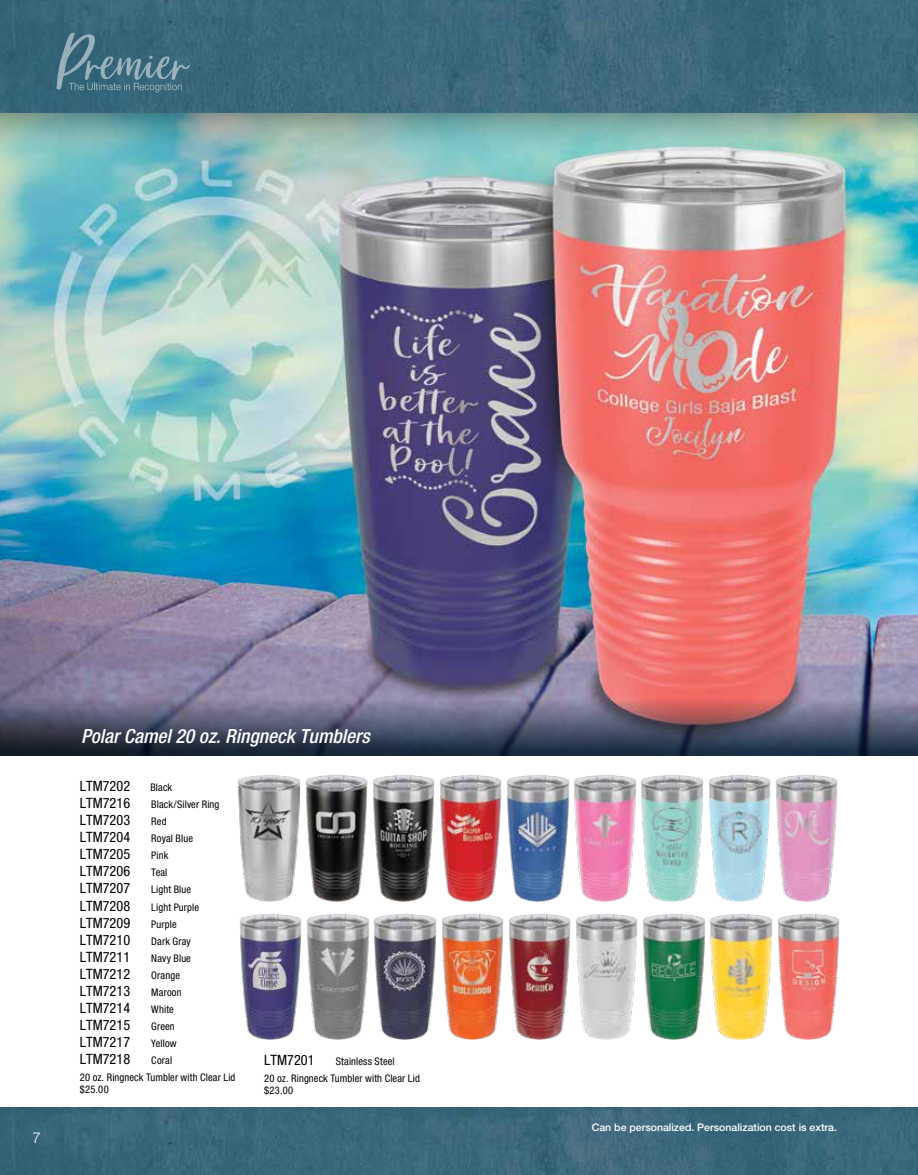
<style>
.page{position:relative;width:918px;height:1175px;background:#fff}
.page>*{position:absolute;margin:0;border:0;box-sizing:border-box;transform-origin:0 0}
.t1{font:italic 500 condensed 19.5px "Helvetica Neue LT Std";color:#fff}
.t2{font:300 15px "Helvetica Neue LT Std";color:#fff}
.t3{font:condensed 14.25px "Helvetica Neue LT Std";color:#000}
.t4{font:condensed 10.5px/16.5px "Helvetica Neue LT Std";letter-spacing:.015em;color:#000}
.t5{font:500 10.5px "Helvetica Neue LT Std";color:#fff}
</style>
<div class="page">
<img style="left:0;top:159px;width:918px;height:491px">
<img style="left:0;top:1107px;width:918px;height:67px">
<svg style="left:0;top:112px;width:918px;height:47px;background:#8ab8b1"></svg>
<img style="left:0;top:0;width:918px;height:112px">
<svg style="left:56px;top:32px;width:134px;height:60px;background:#4a7587"></svg>
<img style="left:238px;top:775px;width:62px;height:126px">
<img style="left:306px;top:775px;width:62px;height:126px">
<img style="left:440px;top:775px;width:62px;height:126px">
<img style="left:507px;top:775px;width:62px;height:126px">
<img style="left:574px;top:775px;width:62px;height:126px">
<img style="left:641px;top:775px;width:62px;height:126px">
<img style="left:709px;top:775px;width:62px;height:126px">
<img style="left:776px;top:775px;width:62px;height:126px">
<img style="left:240px;top:914px;width:62px;height:125px">
<img style="left:307px;top:914px;width:62px;height:125px">
<img style="left:374px;top:914px;width:62px;height:125px">
<img style="left:442px;top:914px;width:62px;height:125px">
<img style="left:509px;top:914px;width:62px;height:125px">
<img style="left:576px;top:914px;width:62px;height:125px">
<img style="left:643px;top:914px;width:62px;height:125px">
<img style="left:372px;top:775px;width:63px;height:126px">
<img style="left:710px;top:914px;width:62px;height:125px">
<img style="left:778px;top:914px;width:61px;height:125px">
<svg style="left:0;top:650px;width:918px;height:105px;background:#73637b"></svg>
<h2 class="t2" style="left:33px;top:1128px;width:10px">7</h2>
<h1 class="t1" style="left:81px;top:724px;width:290px">Polar Camel 20 oz. Ringneck Tumblers</h1>
<h3 class="t3" style="left:80px;top:777px;width:52px">LTM7202</h3>
<p class="t4" style="left:150px;top:778px;width:23px">Black</p>
<h3 class="t3" style="left:80px;top:794px;width:52px">LTM7216</h3>
<p class="t4" style="left:151px;top:796px;width:70px">Black/Silver Ring</p>
<h3 class="t3" style="left:80px;top:811px;width:52px">LTM7203</h3>
<p class="t4" style="left:151px;top:813px;width:17px">Red</p>
<h3 class="t3" style="left:80px;top:828px;width:52px">LTM7204</h3>
<p class="t4" style="left:151px;top:830px;width:43px">Royal Blue</p>
<h3 class="t3" style="left:80px;top:846px;width:52px">LTM7205</h3>
<p class="t4" style="left:151px;top:847px;width:19px">Pink</p>
<h3 class="t3" style="left:80px;top:863px;width:52px">LTM7206</h3>
<p class="t4" style="left:151px;top:864px;width:18px">Teal</p>
<h3 class="t3" style="left:80px;top:880px;width:52px">LTM7207</h3>
<p class="t4" style="left:151px;top:881px;width:41px">Light Blue</p>
<h3 class="t3" style="left:80px;top:897px;width:52px">LTM7208</h3>
<p class="t4" style="left:151px;top:898px;width:49px">Light Purple</p>
<h3 class="t3" style="left:80px;top:914px;width:52px">LTM7209</h3>
<p class="t4" style="left:151px;top:915px;width:27px">Purple</p>
<h3 class="t3" style="left:80px;top:931px;width:52px">LTM7210</h3>
<p class="t4" style="left:151px;top:932px;width:41px">Dark Gray</p>
<h3 class="t3" style="left:80px;top:948px;width:52px">LTM7211</h3>
<p class="t4" style="left:151px;top:949px;width:41px">Navy Blue</p>
<h3 class="t3" style="left:80px;top:965px;width:52px">LTM7212</h3>
<p class="t4" style="left:151px;top:967px;width:30px">Orange</p>
<h3 class="t3" style="left:80px;top:982px;width:52px">LTM7213</h3>
<p class="t4" style="left:151px;top:984px;width:32px">Maroon</p>
<h3 class="t3" style="left:80px;top:999px;width:52px">LTM7214</h3>
<p class="t4" style="left:151px;top:1001px;width:24px">White</p>
<h3 class="t3" style="left:80px;top:1017px;width:52px">LTM7215</h3>
<p class="t4" style="left:151px;top:1018px;width:25px">Green</p>
<h3 class="t3" style="left:80px;top:1034px;width:52px">LTM7217</h3>
<p class="t4" style="left:151px;top:1035px;width:27px">Yellow</p>
<h3 class="t3" style="left:80px;top:1051px;width:52px">LTM7218</h3>
<p class="t4" style="left:80px;top:1052px;width:157px;text-indent:71px">Coral<br>20 oz. Ringneck Tumbler with Clear Lid</p>
<p class="t4" style="left:80px;top:1081px;width:30px">$25.00</p>
<h3 class="t3" style="left:264px;top:1051px;width:52px">LTM7201</h3>
<p class="t4" style="left:264px;top:1053px;width:157px;text-indent:71px">Stainless Steel<br>20 oz. Ringneck Tumbler with Clear Lid</p>
<p class="t4" style="left:264px;top:1081px;width:30px">$23.00</p>
<p class="t5" style="left:592px;top:1120px;width:247px">Can be personalized. Personalization cost is extra.</p>
</div>
